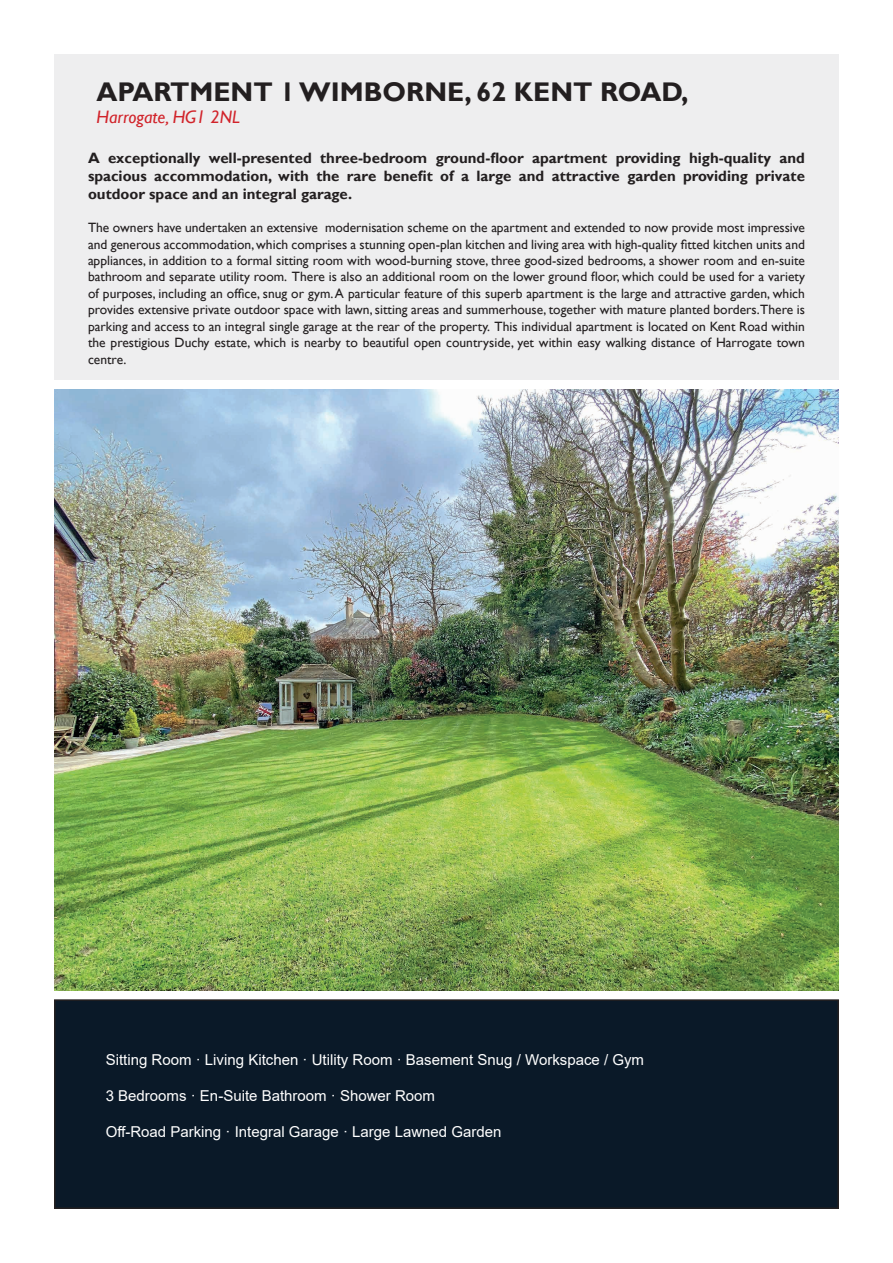
<style>
.page{position:relative;width:893px;height:1263px;background:#fff}
.page>*{position:absolute;margin:0;border:0;box-sizing:border-box;transform-origin:0 0}
.t1{font:700 27px "Gill Sans";color:#231f20}
.t2{font:italic 18px "Gill Sans";color:#d1232a}
.t3{font:700 15px/18.1px "Gill Sans";color:#231f20;text-align:justify}
.t4{font:15px "Arial";color:#fff}
.t5{font:13.5px/16.5px "Gill Sans";color:#231f20;text-align:justify}
</style>
<div class="page">
<div style="left:55px;top:1000px;width:783px;height:208px;background:#0a1928"></div>
<div style="left:54px;top:999px;width:785px;height:210px;border:2px solid #231f20"></div>
<div style="left:54px;top:54px;width:785px;height:326px;background:#eeeeef"></div>
<img style="left:54px;top:390px;width:785px;height:601px">
<h1 class="t1" style="left:97px;top:76px;width:593px">APARTMENT 1 WIMBORNE, 62 KENT ROAD,</h1>
<h2 class="t2" style="left:97px;top:106px;width:145px">Harrogate, HG1 2NL</h2>
<p class="t3" style="left:88px;top:149px;width:718px">A exceptionally well-presented three-bedroom ground-floor apartment providing high-quality and spacious accommodation, with the rare benefit of a large and attractive garden providing private outdoor space and an integral garage.</p>
<p class="t5" style="left:88px;top:220px;width:718px">The owners have undertaken an extensive modernisation scheme on the apartment and extended to now provide most impressive and generous accommodation, which comprises a stunning open-plan kitchen and living area with high-quality fitted kitchen units and appliances, in addition to a formal sitting room with wood-burning stove, three good-sized bedrooms, a shower room and en-suite bathroom and separate utility room. There is also an additional room on the lower ground floor, which could be used for a variety of purposes, including an office, snug or gym. A particular feature of this superb apartment is the large and attractive garden, which provides extensive private outdoor space with lawn, sitting areas and summerhouse, together with mature planted borders.There is parking and access to an integral single garage at the rear of the property. This individual apartment is located on Kent Road within the prestigious Duchy estate, which is nearby to beautiful open countryside, yet within easy walking distance of Harrogate town centre.</p>
<p class="t4" style="left:106px;top:1049px;width:540px">Sitting Room · Living Kitchen · Utility Room · Basement Snug / Workspace / Gym</p>
<p class="t4" style="left:106px;top:1085px;width:331px">3 Bedrooms · En-Suite Bathroom · Shower Room</p>
<p class="t4" style="left:106px;top:1121px;width:397px">Off-Road Parking · Integral Garage · Large Lawned Garden</p>
</div>
